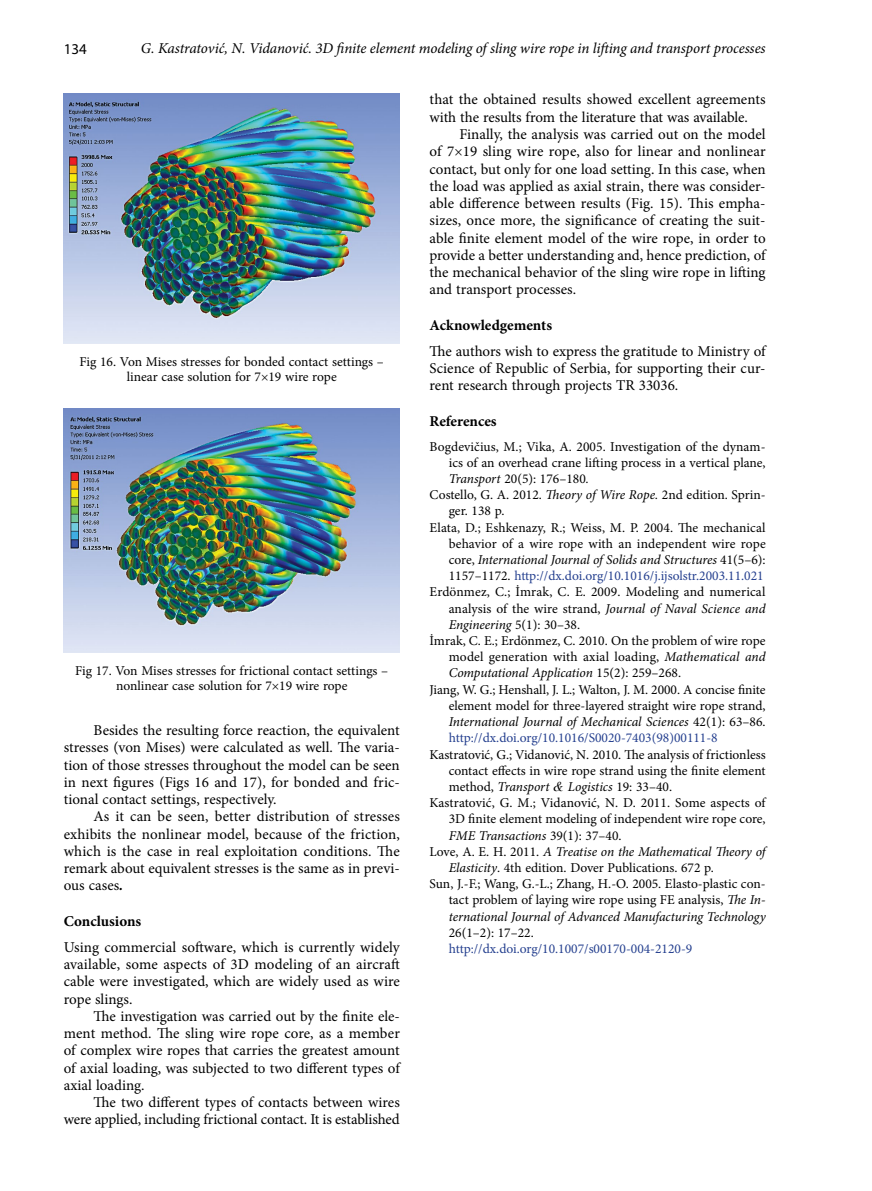
<style>
.page{position:relative;width:872px;height:1191px;background:#fff}
.page>*{position:absolute;margin:0;border:0;box-sizing:border-box;transform-origin:0 0}
.t1{font:15px/17.2px "Min Symb";color:#000;text-align:justify}
.t2{font:italic 15px "Min Symb";letter-spacing:-.01em;color:#000}
.t3{font:700 15px "Min Symb";color:#000}
.t4{font:15px "Myriad Pro";color:#000}
.t5{font:13.5px/15.3px "Min Symb";color:#000;text-align:center}
.t6{font:italic 13.5px "Min Symb";letter-spacing:-.01em;color:#000}
.t7{font:13.5px "Min Symb";color:#25408f}
.s1{font-weight:700;font-style:italic}
.s2{font-style:italic}
.s3{font-style:normal}
.s4{color:#000}
.s5{font-family:"Times New Roman"}
</style>
<div class="page">
<img style="left:64px;top:94px;width:336px;height:249px">
<img style="left:64px;top:408px;width:336px;height:244px">
<p class="t4" style="left:64px;top:39px;width:25px">134</p>
<p class="t2" style="left:141px;top:38px;width:626px">G. Kastratović, N. Vidanović. 3D finite element modeling of sling wire rope in lifting and transport processes</p>
<p class="t5" style="left:80px;top:354px;width:306px">Fig 16. Von Mises stresses for bonded contact settings – linear case solution for 7 19 wire rope</p>
<p class="t5" style="left:75px;top:662px;width:314px">Fig 17. Von Mises stresses for frictional contact settings – nonlinear case solution for 7 19 wire rope</p>
<p class="t1" style="left:64px;top:722px;width:337px;text-indent:30px">Besides the resulting force reaction, the equivalent stresses (von Mises) were calculated as well. The varia&shy;tion of those stresses throughout the model can be seen in next figures (Figs 16 and 17), for bonded and fric&shy;tional contact settings, respectively.</p>
<p class="t1" style="left:64px;top:808px;width:337px;text-indent:30px">As it can be seen, better distribution of stresses exhibits the nonlinear model, because of the friction, which is the case in real exploitation conditions. The remark about equivalent stresses is the same as in previ&shy;ous cases<span class="s1">.</span></p>
<p class="t3" style="left:64px;top:910px;width:79px">Conclusions</p>
<p class="t1" style="left:64px;top:938px;width:337px">Using commercial software, which is currently widely available, some aspects of 3D modeling of an aircraft cable were investigated, which are widely used as wire rope slings.</p>
<p class="t1" style="left:64px;top:1007px;width:337px;text-indent:30px">The investigation was carried out by the finite ele&shy;ment method. The sling wire rope core, as a member of complex wire ropes that carries the greatest amount of axial loading, was subjected to two different types of axial loading.</p>
<p class="t1" style="left:64px;top:1093px;width:337px;text-align:right">The two different types of contacts between wires were applied, including frictional contact. It is established</p>
<p class="t1" style="left:429px;top:91px;width:337px">that the obtained results showed excellent agreements with the results from the literature that was available.</p>
<p class="t1" style="left:429px;top:126px;width:337px;text-indent:30px">Finally, the analysis was carried out on the model of 7 19 sling wire rope, also for linear and nonlinear contact, but only for one load setting. In this case, when the load was applied as axial strain, there was consider&shy;able difference between results (Fig. 15). This empha&shy;sizes, once more, the significance of creating the suit&shy;able finite element model of the wire rope, in order to provide a better understanding and, hence prediction, of the mechanical behavior of the sling wire rope in lifting and transport processes.</p>
<p class="t3" style="left:429px;top:314px;width:124px">Acknowledgements</p>
<p class="t1" style="left:429px;top:342px;width:337px">The authors wish to express the gratitude to Ministry of Science of Republic of Serbia, for supporting their cur&shy;rent research through projects TR 33036.</p>
<p class="t3" style="left:429px;top:410px;width:69px">References</p>
<p class="t5" style="left:429px;top:439px;width:337px">Bogdevičius, M.; Vika, A. 2005. Investigation of the dynam-</p>
<p class="t5" style="left:449px;top:455px;width:318px">ics of an overhead crane lifting process in a vertical plane,</p>
<p class="t5" style="left:449px;top:471px;width:142px"><span class="s2">Transport</span> 20(5): 176–180<span class="s2">.</span></p>
<p class="t5" style="left:429px;top:487px;width:336px">Costello, G. A. 2012. <span class="s2">Theory of Wire Rope.</span> 2nd edition. Sprin-</p>
<p class="t5" style="left:449px;top:503px;width:57px">ger. 138 p.</p>
<p class="t5" style="left:429px;top:520px;width:337px">Elata, D.; Eshkenazy, R.; Weiss, M. P. 2004. The mechanical</p>
<p class="t5" style="left:449px;top:536px;width:318px">behavior of a wire rope with an independent wire rope</p>
<p class="t6" style="left:449px;top:550px;width:318px"><span class="s3">core,</span> International Journal of Solids and Structures <span class="s3">41(5–6):</span></p>
<p class="t7" style="left:449px;top:567px;width:316px"><span class="s4">1157–1172.</span> http://dx.doi.org/10.1016/j.ijsolstr.2003.11.021</p>
<p class="t5" style="left:429px;top:584px;width:337px">Erdönmez, C.; İmrak, C. E. 2009. Modeling and numerical</p>
<p class="t5" style="left:449px;top:601px;width:318px">analysis of the wire strand, <span class="s2">Journal of Naval Science and</span></p>
<p class="t6" style="left:449px;top:615px;width:133px">Engineering <span class="s3">5(1): 30–38.</span></p>
<p class="t5" style="left:429px;top:633px;width:337px">İmrak, C. E.; Erdönmez, C. 2010. On the problem of wire rope</p>
<p class="t5" style="left:449px;top:649px;width:318px">model generation with axial loading, <span class="s2">Mathematical and</span></p>
<p class="t6" style="left:449px;top:664px;width:234px">Computational Application <span class="s3">15(2): 259–268.</span></p>
<p class="t5" style="left:429px;top:682px;width:337px">Jiang, W. G.; Henshall, J. L.; Walton, J. M. 2000. A concise finite</p>
<p class="t5" style="left:449px;top:698px;width:318px">element model for three-layered straight wire rope strand,</p>
<p class="t6" style="left:449px;top:712px;width:318px">International Journal of Mechanical Sciences <span class="s3">42(1): 63–86.</span></p>
<p class="t7" style="left:449px;top:729px;width:270px">http://dx.doi.org/10.1016/S0020-7403(98)00111-8</p>
<p class="t5" style="left:429px;top:746px;width:337px">Kastratović, G.; Vidanović, N. 2010. The analysis of frictionless</p>
<p class="t5" style="left:449px;top:763px;width:318px">contact effects in wire rope strand using the finite element</p>
<p class="t6" style="left:449px;top:777px;width:225px"><span class="s3">method,</span> Transport <span class="s5">&amp;</span> Logistics <span class="s3">19: 33–40.</span></p>
<p class="t5" style="left:429px;top:795px;width:337px">Kastratović, G. M.; Vidanović, N. D. 2011. Some aspects of</p>
<p class="t5" style="left:449px;top:811px;width:318px">3D finite element modeling of independent wire rope core,</p>
<p class="t6" style="left:449px;top:826px;width:174px">FME Transactions <span class="s3">39(1): 37–40.</span></p>
<p class="t6" style="left:429px;top:842px;width:337px"><span class="s3">Love, A. E. H. 2011.</span> A Treatise on the Mathematical Theory of</p>
<p class="t5" style="left:449px;top:860px;width:267px"><span class="s2">Elasticity</span>. 4th edition. Dover Publications. 672 p.</p>
<p class="t5" style="left:429px;top:876px;width:337px">Sun, J.-F.; Wang, G.-L.; Zhang, H.-O. 2005. Elasto-plastic con-</p>
<p class="t5" style="left:449px;top:892px;width:318px">tact problem of laying wire rope using FE analysis, <span class="s2">The In-</span></p>
<p class="t6" style="left:449px;top:907px;width:318px">ternational Journal of Advanced Manufacturing Technology</p>
<p class="t5" style="left:449px;top:925px;width:87px">26(1–2): 17–22.</p>
<p class="t7" style="left:449px;top:939px;width:245px">http://dx.doi.org/10.1007/s00170-004-2120-9</p>
</div>
